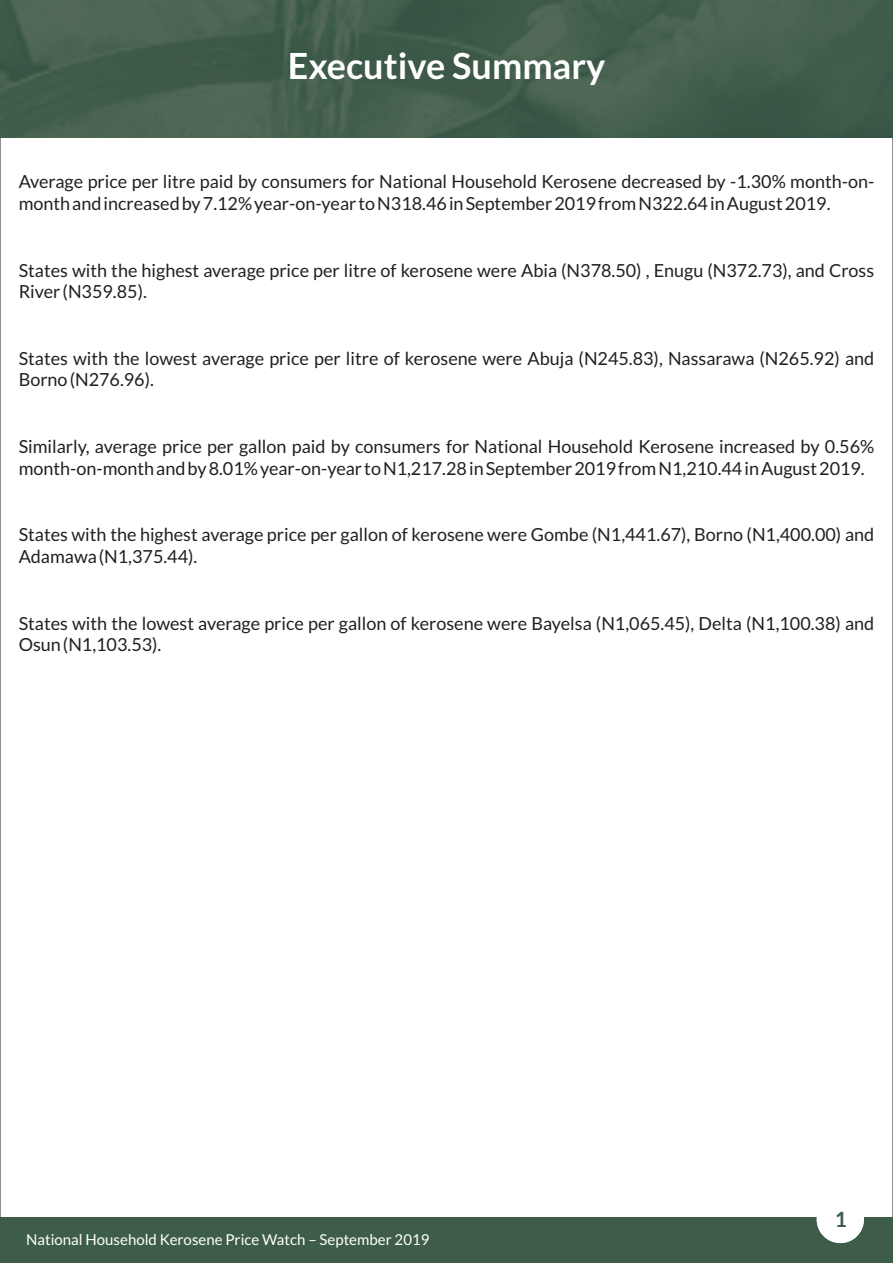
<style>
.page{position:relative;width:893px;height:1263px;background:#fff}
.page>*{position:absolute;margin:0;border:0;box-sizing:border-box;transform-origin:0 0}
.t1{font:700 36px "Lato";color:#fff}
.t2{font:700 21px "Lato";color:#3d5d48}
.t3{font:18px/21.6px "Lato";color:#231f20}
.t4{font:15px "Lato";color:#fff}
</style>
<div class="page">
<div style="left:0;top:1218px;width:893px;height:45px;background:#3d5d48"></div>
<div style="left:817px;top:1196px;width:47px;height:47px;background:#fff;border-radius:50%"></div>
<img style="left:0;top:0;width:893px;height:138px">
<h1 class="t1" style="left:288px;top:50px;width:319px">Executive Summary</h1>
<p class="t3" style="left:19px;top:172px;width:857px">Average price per litre paid by consumers for National Household Kerosene decreased by -1.30% month-on&shy;month and increased by 7.12% year-on-year to N318.46 in September 2019 from N322.64 in August 2019.</p>
<p class="t3" style="left:19px;top:260px;width:857px">States with the highest average price per litre of kerosene were Abia (N378.50) , Enugu (N372.73), and Cross<br>River (N359.85).</p>
<p class="t3" style="left:19px;top:348px;width:857px">States with the lowest average price per litre of kerosene were Abuja (N245.83), Nassarawa (N265.92) and<br>Borno (N276.96).</p>
<p class="t3" style="left:19px;top:437px;width:857px">Similarly, average price per gallon paid by consumers for National Household Kerosene increased by 0.56% month-on-month and by 8.01% year-on-year to N1,217.28 in September 2019 from N1,210.44 in August 2019.</p>
<p class="t3" style="left:19px;top:525px;width:857px">States with the highest average price per gallon of kerosene were Gombe (N1,441.67), Borno (N1,400.00) and<br>Adamawa (N1,375.44).</p>
<p class="t3" style="left:19px;top:613px;width:857px">States with the lowest average price per gallon of kerosene were Bayelsa (N1,065.45), Delta (N1,100.38) and<br>Osun (N1,103.53).</p>
<p class="t4" style="left:26px;top:1233px;width:405px">National Household Kerosene Price Watch – September 2019</p>
<p class="t2" style="left:835px;top:1210px;width:14px">1</p>
</div>
